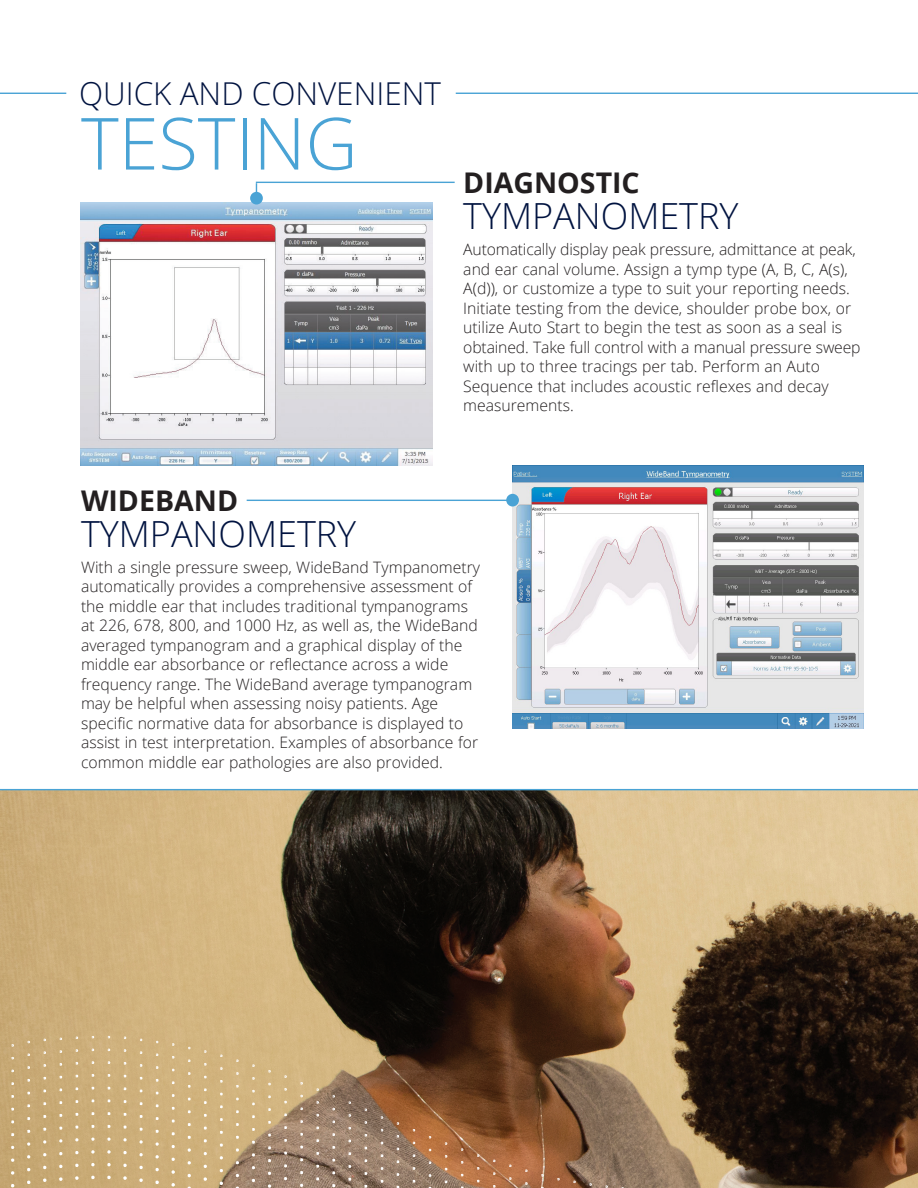
<style>
.page{position:relative;width:918px;height:1188px;background:#fff}
.page>*{position:absolute;margin:0;border:0;box-sizing:border-box;transform-origin:0 0}
.t1{font:300 72px "Open Sans";color:#4aa3d5}
.t2{font:300 36px "Open Sans";color:#001340}
.t3{font:300 31.5px "Open Sans";color:#001340}
.t4{font:700 28.5px "Open Sans";color:#231f20}
.t5{font:300 15.75px/19.5px "Open Sans";color:#231f20}
</style>
<div class="page">
<img style="left:81px;top:202px;width:351px;height:264px">
<img style="left:0;top:790px;width:918px;height:398px">
<img style="left:513px;top:465px;width:351px;height:264px">
<hr style="left:0;top:93px;width:66px;height:1px;background:#4aa3d5">
<hr style="left:456px;top:93px;width:462px;height:1px;background:#4aa3d5">
<svg style="left:604px;top:1184px;width:5px;height:4px"></svg>
<svg style="left:588px;top:1182px;width:5px;height:5px"></svg>
<svg style="left:572px;top:1180px;width:5px;height:4px"></svg>
<svg style="left:556px;top:1177px;width:5px;height:4px"></svg>
<svg style="left:540px;top:1173px;width:5px;height:5px"></svg>
<svg style="left:524px;top:1169px;width:5px;height:4px"></svg>
<svg style="left:524px;top:1181px;width:5px;height:5px"></svg>
<svg style="left:508px;top:1164px;width:4px;height:4px"></svg>
<svg style="left:508px;top:1176px;width:5px;height:5px"></svg>
<svg style="left:492px;top:1159px;width:4px;height:4px"></svg>
<svg style="left:492px;top:1171px;width:4px;height:5px"></svg>
<svg style="left:476px;top:1153px;width:4px;height:5px"></svg>
<svg style="left:476px;top:1166px;width:4px;height:5px"></svg>
<svg style="left:460px;top:1147px;width:4px;height:5px"></svg>
<svg style="left:460px;top:1160px;width:4px;height:5px"></svg>
<svg style="left:444px;top:1141px;width:4px;height:5px"></svg>
<svg style="left:444px;top:1154px;width:4px;height:5px"></svg>
<svg style="left:428px;top:1135px;width:4px;height:4px"></svg>
<svg style="left:428px;top:1148px;width:4px;height:4px"></svg>
<svg style="left:412px;top:1128px;width:4px;height:4px"></svg>
<svg style="left:412px;top:1141px;width:4px;height:4px"></svg>
<svg style="left:396px;top:1121px;width:4px;height:5px"></svg>
<svg style="left:396px;top:1134px;width:4px;height:4px"></svg>
<svg style="left:380px;top:1115px;width:4px;height:5px"></svg>
<svg style="left:380px;top:1128px;width:4px;height:4px"></svg>
<svg style="left:364px;top:1108px;width:4px;height:4px"></svg>
<svg style="left:364px;top:1120px;width:4px;height:5px"></svg>
<svg style="left:348px;top:1101px;width:4px;height:4px"></svg>
<svg style="left:348px;top:1113px;width:4px;height:5px"></svg>
<svg style="left:332px;top:1094px;width:4px;height:5px"></svg>
<svg style="left:331px;top:1107px;width:5px;height:4px"></svg>
<svg style="left:315px;top:1087px;width:5px;height:5px"></svg>
<svg style="left:315px;top:1100px;width:5px;height:5px"></svg>
<svg style="left:299px;top:1081px;width:5px;height:4px"></svg>
<svg style="left:299px;top:1094px;width:5px;height:4px"></svg>
<svg style="left:283px;top:1074px;width:5px;height:5px"></svg>
<svg style="left:283px;top:1087px;width:5px;height:5px"></svg>
<svg style="left:267px;top:1069px;width:5px;height:4px"></svg>
<svg style="left:267px;top:1082px;width:5px;height:4px"></svg>
<svg style="left:268px;top:1184px;width:3px;height:4px"></svg>
<svg style="left:251px;top:1063px;width:5px;height:5px"></svg>
<svg style="left:251px;top:1076px;width:5px;height:5px"></svg>
<svg style="left:252px;top:1153px;width:3px;height:4px"></svg>
<svg style="left:235px;top:1059px;width:5px;height:4px"></svg>
<svg style="left:235px;top:1071px;width:5px;height:5px"></svg>
<svg style="left:236px;top:1148px;width:3px;height:4px"></svg>
<svg style="left:219px;top:1054px;width:5px;height:4px"></svg>
<svg style="left:219px;top:1066px;width:5px;height:5px"></svg>
<svg style="left:203px;top:1049px;width:4px;height:5px"></svg>
<svg style="left:203px;top:1062px;width:4px;height:5px"></svg>
<svg style="left:204px;top:1177px;width:3px;height:4px"></svg>
<svg style="left:187px;top:1046px;width:4px;height:4px"></svg>
<svg style="left:187px;top:1059px;width:4px;height:4px"></svg>
<svg style="left:188px;top:1148px;width:3px;height:4px"></svg>
<svg style="left:171px;top:1042px;width:4px;height:5px"></svg>
<svg style="left:171px;top:1055px;width:4px;height:4px"></svg>
<svg style="left:171px;top:1170px;width:4px;height:4px"></svg>
<svg style="left:171px;top:1183px;width:4px;height:4px"></svg>
<svg style="left:155px;top:1040px;width:4px;height:4px"></svg>
<svg style="left:155px;top:1053px;width:4px;height:4px"></svg>
<svg style="left:156px;top:1142px;width:3px;height:4px"></svg>
<svg style="left:155px;top:1155px;width:4px;height:3px"></svg>
<svg style="left:155px;top:1168px;width:4px;height:3px"></svg>
<svg style="left:155px;top:1181px;width:4px;height:3px"></svg>
<svg style="left:139px;top:1038px;width:4px;height:4px"></svg>
<svg style="left:139px;top:1050px;width:4px;height:5px"></svg>
<svg style="left:139px;top:1140px;width:4px;height:4px"></svg>
<svg style="left:139px;top:1153px;width:4px;height:3px"></svg>
<svg style="left:139px;top:1166px;width:4px;height:3px"></svg>
<svg style="left:139px;top:1178px;width:4px;height:4px"></svg>
<svg style="left:123px;top:1036px;width:4px;height:4px"></svg>
<svg style="left:123px;top:1048px;width:4px;height:5px"></svg>
<svg style="left:123px;top:1113px;width:4px;height:3px"></svg>
<svg style="left:123px;top:1126px;width:4px;height:3px"></svg>
<svg style="left:123px;top:1138px;width:4px;height:3px"></svg>
<svg style="left:123px;top:1151px;width:4px;height:3px"></svg>
<svg style="left:123px;top:1164px;width:4px;height:3px"></svg>
<svg style="left:123px;top:1176px;width:4px;height:4px"></svg>
<svg style="left:107px;top:1035px;width:4px;height:4px"></svg>
<svg style="left:107px;top:1048px;width:4px;height:4px"></svg>
<svg style="left:107px;top:1125px;width:4px;height:3px"></svg>
<svg style="left:107px;top:1138px;width:4px;height:3px"></svg>
<svg style="left:107px;top:1150px;width:4px;height:4px"></svg>
<svg style="left:107px;top:1163px;width:4px;height:3px"></svg>
<svg style="left:107px;top:1176px;width:4px;height:3px"></svg>
<svg style="left:91px;top:1035px;width:4px;height:4px"></svg>
<svg style="left:91px;top:1048px;width:4px;height:4px"></svg>
<svg style="left:91px;top:1138px;width:4px;height:3px"></svg>
<svg style="left:91px;top:1150px;width:4px;height:4px"></svg>
<svg style="left:91px;top:1163px;width:4px;height:3px"></svg>
<svg style="left:91px;top:1176px;width:4px;height:3px"></svg>
<svg style="left:75px;top:1036px;width:4px;height:4px"></svg>
<svg style="left:75px;top:1048px;width:4px;height:5px"></svg>
<svg style="left:75px;top:1164px;width:4px;height:3px"></svg>
<svg style="left:75px;top:1176px;width:4px;height:4px"></svg>
<svg style="left:59px;top:1037px;width:4px;height:4px"></svg>
<svg style="left:59px;top:1049px;width:4px;height:5px"></svg>
<svg style="left:59px;top:1139px;width:3px;height:4px"></svg>
<svg style="left:59px;top:1177px;width:4px;height:4px"></svg>
<svg style="left:43px;top:1038px;width:4px;height:4px"></svg>
<svg style="left:43px;top:1050px;width:4px;height:5px"></svg>
<svg style="left:43px;top:1140px;width:3px;height:4px"></svg>
<svg style="left:43px;top:1178px;width:3px;height:4px"></svg>
<svg style="left:27px;top:1040px;width:4px;height:4px"></svg>
<svg style="left:26px;top:1053px;width:5px;height:4px"></svg>
<svg style="left:27px;top:1142px;width:3px;height:4px"></svg>
<svg style="left:10px;top:1043px;width:5px;height:5px"></svg>
<svg style="left:10px;top:1056px;width:5px;height:4px"></svg>
<svg style="left:11px;top:1171px;width:3px;height:4px"></svg>
<hr style="left:256px;top:182px;width:199px;height:1px;background:#4aa3d5">
<hr style="left:247px;top:500px;width:267px;height:1px;background:#4aa3d5">
<div style="left:250px;top:192px;width:13px;height:13px;background:#4aa3d5;border-radius:50%"></div>
<div style="left:506px;top:494px;width:13px;height:13px;background:#4aa3d5;border-radius:50%"></div>
<hr style="left:0;top:789px;width:918px;height:1px;background:#4aa3d5">
<p class="t3" style="left:79px;top:72px;width:363px">QUICK AND CONVENIENT</p>
<p class="t1" style="left:81px;top:94px;width:278px">TESTING</p>
<p class="t4" style="left:463px;top:162px;width:178px">DIAGNOSTIC</p>
<p class="t2" style="left:463px;top:191px;width:277px">TYMPANOMETRY</p>
<p class="t5" style="left:463px;top:239px;width:399px">Automatically display peak pressure, admittance at peak, and ear canal volume. Assign a tymp type (A, B, C, A(s), A(d)), or customize a type to suit your reporting needs.<br>Initiate testing from the device, shoulder probe box, or utilize Auto Start to begin the test as soon as a seal is obtained. Take full control with a manual pressure sweep with up to three tracings per tab. Perform an Auto Sequence that includes acoustic reflexes and decay measurements.</p>
<p class="t4" style="left:81px;top:480px;width:159px">WIDEBAND</p>
<p class="t2" style="left:81px;top:509px;width:277px">TYMPANOMETRY</p>
<p class="t5" style="left:81px;top:557px;width:401px">With a single pressure sweep, WideBand Tympanometry automatically provides a comprehensive assessment of the middle ear that includes traditional tympanograms at 226, 678, 800, and 1000 Hz, as well as, the WideBand averaged tympanogram and a graphical display of the middle ear absorbance or reflectance across a wide frequency range. The WideBand average tympanogram may be helpful when assessing noisy patients. Age specific normative data for absorbance is displayed to assist in test interpretation. Examples of absorbance for common middle ear pathologies are also provided.</p>
</div>
